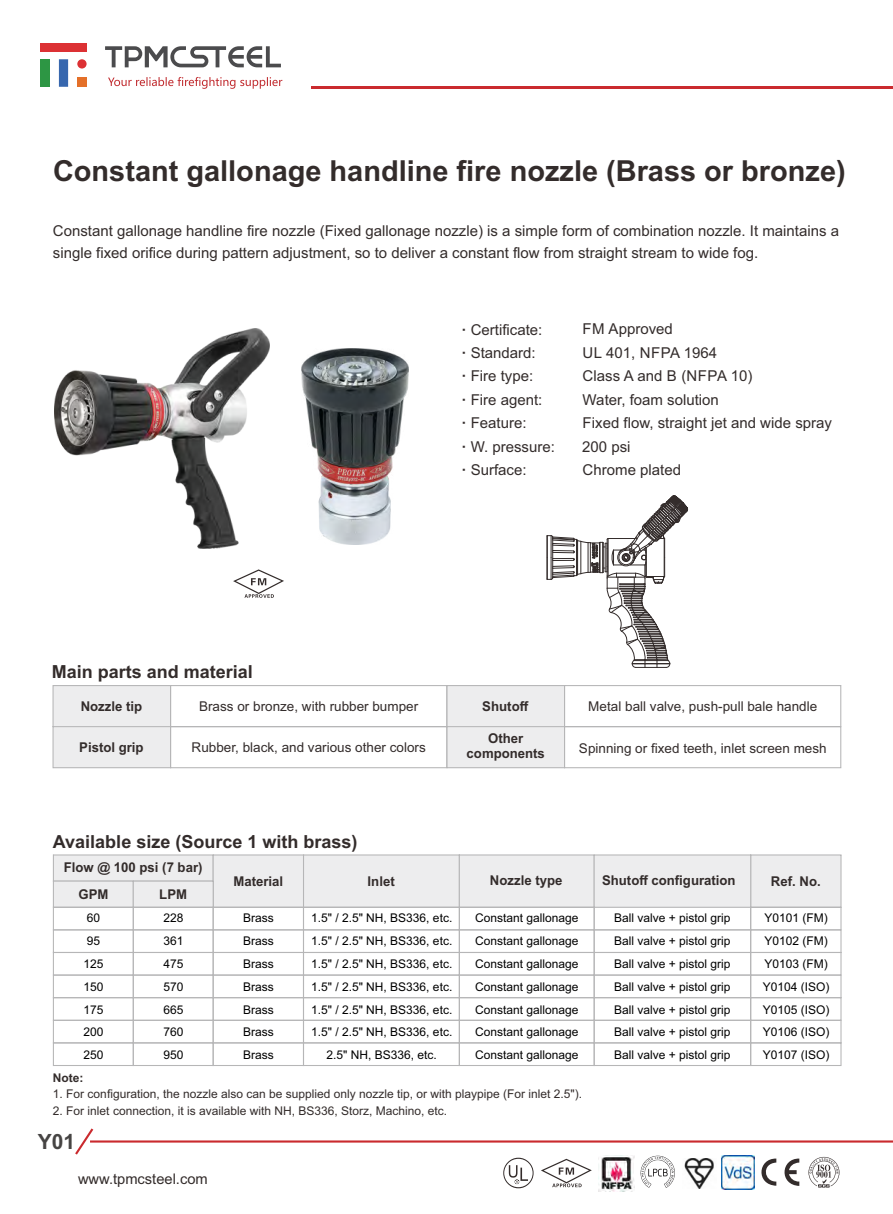
<style>
.page{position:relative;width:893px;height:1214px;background:#fff}
.page>*{position:absolute;margin:0;border:0;box-sizing:border-box;transform-origin:0 0}
.t1{font:700 28.95px "Arial";color:#332c2b}
.t2{font:700 21px "Arial";color:#464443}
.t3{font:700 18px "Arial";color:#332c2b}
.t4{font:15px/23.4px "Arial";color:#332c2b}
.t5{font:14.7px "Arial";color:#332c2b}
.t6{font:13.5px "Arial";color:#332c2b}
.t7{font:700 13.5px/15.1px "Arial";color:#332c2b;text-align:center}
.t8{font:12px/22.8px "Arial";color:#000;text-align:justify}
.t9{font:12px "Arial";color:#332c2b}
.t10{font:700 12px "Arial";color:#332c2b}
.s1{font-weight:700}
</style>
<div class="page">
<hr style="left:90px;top:1140px;width:803px;height:3px;background:#ca2a2e">
<svg style="left:75px;top:1128px;width:20px;height:27px"></svg>
<hr style="left:311px;top:86px;width:582px;height:2px;background:#ca2a2e">
<div style="left:41px;top:43px;width:46px;height:9px;background:#dc3134"></div>
<div style="left:59px;top:59px;width:9px;height:28px;background:#3767ae"></div>
<div style="left:77px;top:78px;width:10px;height:9px;background:#e47029"></div>
<div style="left:41px;top:59px;width:9px;height:28px;background:#2d9644"></div>
<svg style="left:77px;top:59px;width:10px;height:10px"></svg>
<svg style="left:105px;top:46px;width:176px;height:21px"></svg>
<svg style="left:108px;top:77px;width:174px;height:12px"></svg>
<svg style="left:761px;top:1158px;width:38px;height:28px"></svg>
<img style="left:598px;top:1155px;width:36px;height:36px">
<img style="left:684px;top:1158px;width:30px;height:30px">
<svg style="left:640px;top:1156px;width:35px;height:32px"></svg>
<img style="left:721px;top:1155px;width:34px;height:34px">
<svg style="left:541px;top:1159px;width:51px;height:28px"></svg>
<svg style="left:503px;top:1158px;width:31px;height:30px"></svg>
<svg style="left:808px;top:1157px;width:31px;height:31px"></svg>
<svg style="left:233px;top:569px;width:51px;height:29px"></svg>
<svg style="left:53px;top:685px;width:788px;height:83px"></svg>
<svg style="left:53px;top:854px;width:788px;height:212px"></svg>
<img style="left:54px;top:329px;width:216px;height:220px">
<img style="left:301px;top:349px;width:107px;height:195px">
<svg style="left:546px;top:495px;width:142px;height:173px"></svg>
<h1 class="t1" style="left:53px;top:160px;width:794px">Constant gallonage handline fire nozzle (Brass or bronze)</h1>
<p class="t4" style="left:53px;top:221px;width:788px;line-height:21.8px">Constant gallonage handline fire nozzle (Fixed gallonage nozzle) is a simple form of combination nozzle. It maintains a single fixed orifice during pattern adjustment, so to deliver a constant flow from straight stream to wide fog.</p>
<p class="t4" style="left:462px;top:319px;width:95px"><span class="s1">·</span> Certificate:<br><span class="s1">·</span> Standard:<br><span class="s1">·</span> Fire type:<br><span class="s1">·</span> Fire agent:<br><span class="s1">·</span> Feature:<br><span class="s1">·</span> W. pressure: <span class="s1">·</span> Surface:</p>
<p class="t4" style="left:582px;top:319px;width:251px">FM Approved<br>UL 401, NFPA 1964<br>Class A and B (NFPA 10)<br>Water, foam solution<br>Fixed flow, straight jet and wide spray<br>200 psi<br>Chrome plated</p>
<h3 class="t3" style="left:52px;top:665px;width:203px">Main parts and material</h3>
<p class="t7" style="left:81px;top:700px;width:63px">Nozzle tip</p>
<p class="t7" style="left:79px;top:741px;width:66px">Pistol grip</p>
<p class="t6" style="left:199px;top:701px;width:221px">Brass or bronze, with rubber bumper</p>
<p class="t6" style="left:192px;top:743px;width:236px">Rubber, black, and various other colors</p>
<h3 class="t3" style="left:53px;top:834px;width:306px">Available size (Source 1 with brass)</h3>
<p class="t7" style="left:482px;top:700px;width:48px">Shutoff</p>
<p class="t7" style="left:467px;top:732px;width:80px">Other components</p>
<p class="t6" style="left:588px;top:701px;width:231px">Metal ball valve, push-pull bale handle</p>
<p class="t6" style="left:579px;top:743px;width:249px">Spinning or fixed teeth, inlet screen mesh</p>
<p class="t7" style="left:64px;top:860px;width:140px">Flow @ 100 psi (7 bar)</p>
<p class="t7" style="left:602px;top:873px;width:135px">Shutoff configuration</p>
<p class="t7" style="left:490px;top:873px;width:74px">Nozzle type</p>
<p class="t8" style="left:475px;top:908px;width:105px">Constant gallonage Constant gallonage Constant gallonage Constant gallonage Constant gallonage Constant gallonage Constant gallonage</p>
<p class="t7" style="left:368px;top:875px;width:29px">Inlet</p>
<p class="t7" style="left:233px;top:875px;width:51px">Material</p>
<p class="t7" style="left:79px;top:888px;width:31px">GPM</p>
<p class="t7" style="left:159px;top:888px;width:29px">LPM</p>
<p class="t8" style="left:84px;top:908px;width:22px;text-align:left">60<br>95<br>125<br>150<br>175<br>200<br>250</p>
<p class="t10" style="left:53px;top:1073px;width:32px">Note:</p>
<p class="t9" style="left:53px;top:1090px;width:531px">1. For configuration, the nozzle also can be supplied only nozzle tip, or with playpipe (For inlet 2.5").</p>
<p class="t9" style="left:53px;top:1106px;width:396px">2. For inlet connection, it is available with NH, BS336, Storz, Machino, etc.</p>
<p class="t8" style="left:163px;top:908px;width:22px">228<br>361<br>475<br>570<br>665<br>760<br>950</p>
<p class="t8" style="left:243px;top:908px;width:32px">Brass Brass Brass Brass Brass Brass Brass</p>
<p class="t8" style="left:311px;top:908px;width:143px;text-align:center">1.5" / 2.5" NH, BS336, etc.<br>1.5" / 2.5" NH, BS336, etc.<br>1.5" / 2.5" NH, BS336, etc.<br>1.5" / 2.5" NH, BS336, etc.<br>1.5" / 2.5" NH, BS336, etc.<br>1.5" / 2.5" NH, BS336, etc.<br>2.5" NH, BS336, etc.</p>
<p class="t8" style="left:614px;top:908px;width:118px">Ball valve + pistol grip Ball valve + pistol grip Ball valve + pistol grip Ball valve + pistol grip Ball valve + pistol grip Ball valve + pistol grip Ball valve + pistol grip</p>
<h2 class="t2" style="left:38px;top:1134px;width:39px">Y01</h2>
<p class="t5" style="left:78px;top:1173px;width:131px">www.tpmcsteel.com</p>
<p class="t7" style="left:771px;top:875px;width:51px">Ref. No.</p>
<p class="t8" style="left:763px;top:908px;width:68px;text-align:left">Y0101 (FM)<br>Y0102 (FM)<br>Y0103 (FM)<br>Y0104 (ISO)<br>Y0105 (ISO)<br>Y0106 (ISO)<br>Y0107 (ISO)</p>
</div>
